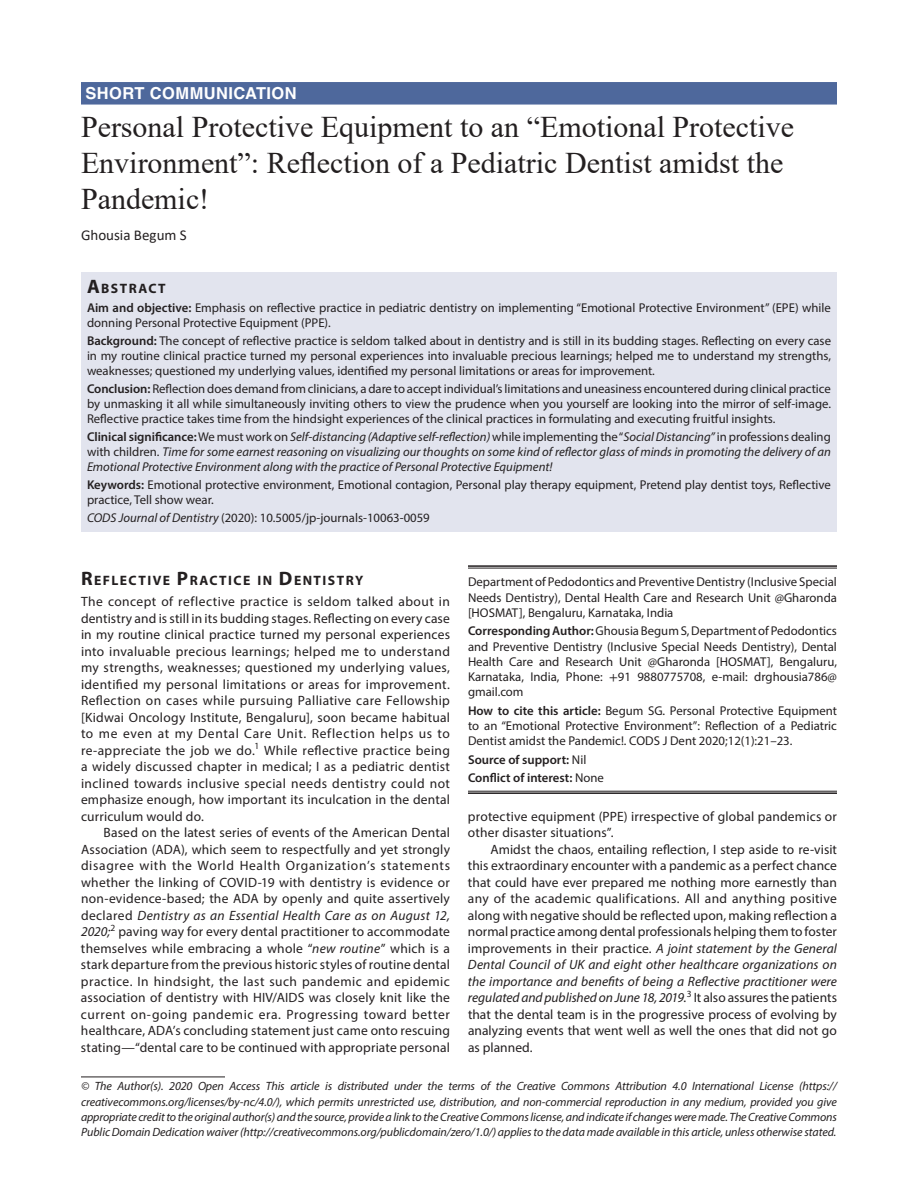
<style>
.page{position:relative;width:918px;height:1188px;background:#fff}
.page>*{position:absolute;margin:0;border:0;box-sizing:border-box;transform-origin:0 0}
.t1{font:30px/36px "Times New Roman";color:#231f20}
.t2{font:700 16.5px "Helvetica LT Std";letter-spacing:.025em;color:#fff}
.t3{font:15px "Calibri";color:#231f20}
.t4{font:700 13.65px "Myriad Pro";letter-spacing:.105em;color:#231f20}
.t5{font:13.5px/16.5px "Myriad Pro";letter-spacing:.01em;color:#231f20;text-align:justify}
.t6{font:12.75px/15.3px "Myriad Pro";color:#231f20;text-align:justify}
.t7{font:italic 12.75px/15px "Myriad Pro";color:#231f20;text-align:justify}
.t8{font:600 12.75px/18.3px "Myriad Pro";color:#231f20}
.t9{font:italic 12px/15.1px "Myriad Pro";letter-spacing:-.005em;color:#231f20;text-align:justify}
.s1{font-size:19.5px}
.s2{font-weight:600}
.s3{font-weight:600;font-style:normal}
.s4{font-style:normal}
.s5{font-style:italic}
.s6{font-family:"STIX"}
.s7{font-weight:400}
</style>
<div class="page">
<div style="left:81px;top:82px;width:756px;height:23px;background:#4e689c"></div>
<div style="left:81px;top:272px;width:756px;height:26px;background:#e2e4ee"></div>
<div style="left:81px;top:297px;width:756px;height:39px;background:#e2e4ee"></div>
<div style="left:81px;top:330px;width:756px;height:54px;background:#e2e4ee"></div>
<div style="left:81px;top:378px;width:756px;height:54px;background:#e2e4ee"></div>
<div style="left:81px;top:426px;width:756px;height:54px;background:#e2e4ee"></div>
<div style="left:81px;top:474px;width:756px;height:39px;background:#e2e4ee"></div>
<div style="left:81px;top:507px;width:756px;height:24px;background:#e2e4ee"></div>
<hr style="left:468px;top:565px;width:369px;height:2px;background:#231f20">
<hr style="left:468px;top:568px;width:369px;height:1px;background:#231f20">
<hr style="left:468px;top:791px;width:369px;height:1px;background:#231f20">
<hr style="left:468px;top:792px;width:369px;height:2px;background:#231f20">
<hr style="left:81px;top:1077px;width:144px;height:1px;background:#231f20">
<p class="t2" style="left:86px;top:83px;width:213px">SHORT COMMUNICATION</p>
<h1 class="t1" style="left:81px;top:108px;width:715px">Personal Protective Equipment to an “Emotional Protective<br>Environment”: Reflection of a Pediatric Dentist amidst the<br>Pandemic!</h1>
<p class="t3" style="left:81px;top:225px;width:107px">Ghousia Begum S</p>
<p class="t4" style="left:87px;top:279px;width:80px"><span class="s1">A</span>BSTRACT</p>
<p class="t6" style="left:87px;top:300px;width:746px"><span class="s2">Aim and objective:</span> Emphasis on reflective practice in pediatric dentistry on implementing “Emotional Protective Environment” (EPE) while donning Personal Protective Equipment (PPE).</p>
<p class="t6" style="left:87px;top:333px;width:746px"><span class="s2">Background:</span> The concept of reflective practice is seldom talked about in dentistry and is still in its budding stages. Reflecting on every case in my routine clinical practice turned my personal experiences into invaluable precious learnings; helped me to understand my strengths, weaknesses; questioned my underlying values, identified my personal limitations or areas for improvement.</p>
<p class="t6" style="left:87px;top:381px;width:746px"><span class="s2">Conclusion:</span> Reflection does demand from clinicians, a dare to accept individual’s limitations and uneasiness encountered during clinical practice by unmasking it all while simultaneously inviting others to view the prudence when you yourself are looking into the mirror of self-image.<br>Reflective practice takes time from the hindsight experiences of the clinical practices in formulating and executing fruitful insights.</p>
<p class="t7" style="left:87px;top:429px;width:746px"><span class="s3">Clinical significance:</span> <span class="s4">We must work on</span> Self-distancing (Adaptive self-reflection) <span class="s4">while implementing the “</span>Social Distancing” <span class="s4">in professions dealing with children.</span> Time for some earnest reasoning on visualizing our thoughts on some kind of reflector glass of minds in promoting the delivery of an Emotional Protective Environment along with the practice of Personal Protective Equipment!</p>
<p class="t6" style="left:87px;top:477px;width:745px"><span class="s2">Keywords:</span> Emotional protective environment, Emotional contagion, Personal play therapy equipment, Pretend play dentist toys, Reflective practice, Tell show wear.</p>
<p class="t6" style="left:87px;top:510px;width:344px"><span class="s5">CODS Journal of Dentistry</span> (2020): 10.5005/jp-journals-10063-0059</p>
<p class="t4" style="left:81px;top:572px;width:284px"><span class="s1">R</span>EFLECTIVE <span class="s1">P</span>RACTICE IN <span class="s1">D</span>ENTISTRY</p>
<p class="t5" style="left:81px;top:593px;width:371px">The concept of reflective practice is seldom talked about in dentistry and is still in its budding stages. Reflecting on every case in my routine clinical practice turned my personal experiences into invaluable precious learnings; helped me to understand my strengths, weaknesses; questioned my underlying values, identified my personal limitations or areas for improvement.<br>Reflection on cases while pursuing Palliative care Fellowship [Kidwai Oncology Institute, Bengaluru], soon became habitual to me even at my Dental Care Unit. Reflection helps us to re-appreciate the job we do.<sup>1</sup> While reflective practice being a widely discussed chapter in medical; I as a pediatric dentist inclined towards inclusive special needs dentistry could not emphasize enough, how important its inculcation in the dental curriculum would do.</p>
<p class="t5" style="left:81px;top:824px;width:371px;text-indent:23px">Based on the latest series of events of the American Dental Association (ADA), which seem to respectfully and yet strongly disagree with the World Health Organization’s statements whether the linking of COVID-19 with dentistry is evidence or non-evidence-based; the ADA by openly and quite assertively declared <span class="s5">Dentistry as an Essential Health Care as on August 12, 2020;</span><sup>2</sup> paving way for every dental practitioner to accommodate themselves while embracing a whole “<span class="s5">new routine</span>” which is a stark departure from the previous historic styles of routine dental practice. In hindsight, the last such pandemic and epidemic association of dentistry with HIV/AIDS was closely knit like the current on-going pandemic era. Progressing toward better healthcare, ADA’s concluding statement just came onto rescuing stating—“dental care to be continued with appropriate personal</p>
<p class="t6" style="left:468px;top:574px;width:371px">Department of Pedodontics and Preventive Dentistry (Inclusive Special Needs Dentistry), Dental Health Care and Research Unit @Gharonda [HOSMAT], Bengaluru, Karnataka, India</p>
<p class="t6" style="left:468px;top:623px;width:371px"><span class="s2">Corresponding Author:</span> Ghousia Begum S, Department of Pedodontics and Preventive Dentistry (Inclusive Special Needs Dentistry), Dental Health Care and Research Unit @Gharonda [HOSMAT], Bengaluru, Karnataka, India, Phone: <span class="s6">+</span>91 9880775708, e-mail: drghousia786@ gmail.com</p>
<p class="t6" style="left:468px;top:703px;width:371px"><span class="s2">How to cite this article:</span> Begum SG. Personal Protective Equipment to an “Emotional Protective Environment”: Reflection of a Pediatric Dentist amidst the Pandemic!. CODS J Dent 2020;12(1):21–23.</p>
<p class="t8" style="left:468px;top:750px;width:137px">Source of support: <span class="s7">Nil<br></span>Conflict of interest: <span class="s7">None</span></p>
<p class="t5" style="left:468px;top:808px;width:371px">protective equipment (PPE) irrespective of global pandemics or other disaster situations”.</p>
<p class="t5" style="left:468px;top:841px;width:371px;text-indent:23px">Amidst the chaos, entailing reflection, I step aside to re-visit this extraordinary encounter with a pandemic as a perfect chance that could have ever prepared me nothing more earnestly than any of the academic qualifications. All and anything positive along with negative should be reflected upon, making reflection a normal practice among dental professionals helping them to foster improvements in their practice. <span class="s5">A joint statement by the General Dental Council of UK and eight other healthcare organizations on the importance and benefits of being a Reflective practitioner were regulated and published on June 18, 2019.</span><sup>3</sup> It also assures the patients that the dental team is in the progressive process of evolving by analyzing events that went well as well the ones that did not go as planned.</p>
<p class="t9" style="left:81px;top:1079px;width:758px">© The Author(s). 2020 Open Access This article is distributed under the terms of the Creative Commons Attribution 4.0 International License (https:// creativecommons.org/licenses/by-nc/4.0/), which permits unrestricted use, distribution, and non-commercial reproduction in any medium, provided you give appropriate credit to the original author(s) and the source, provide a link to the Creative Commons license, and indicate if changes were made. The Creative Commons Public Domain Dedication waiver (http://creativecommons.org/publicdomain/zero/1.0/) applies to the data made available in this article, unless otherwise stated.</p>
</div>
